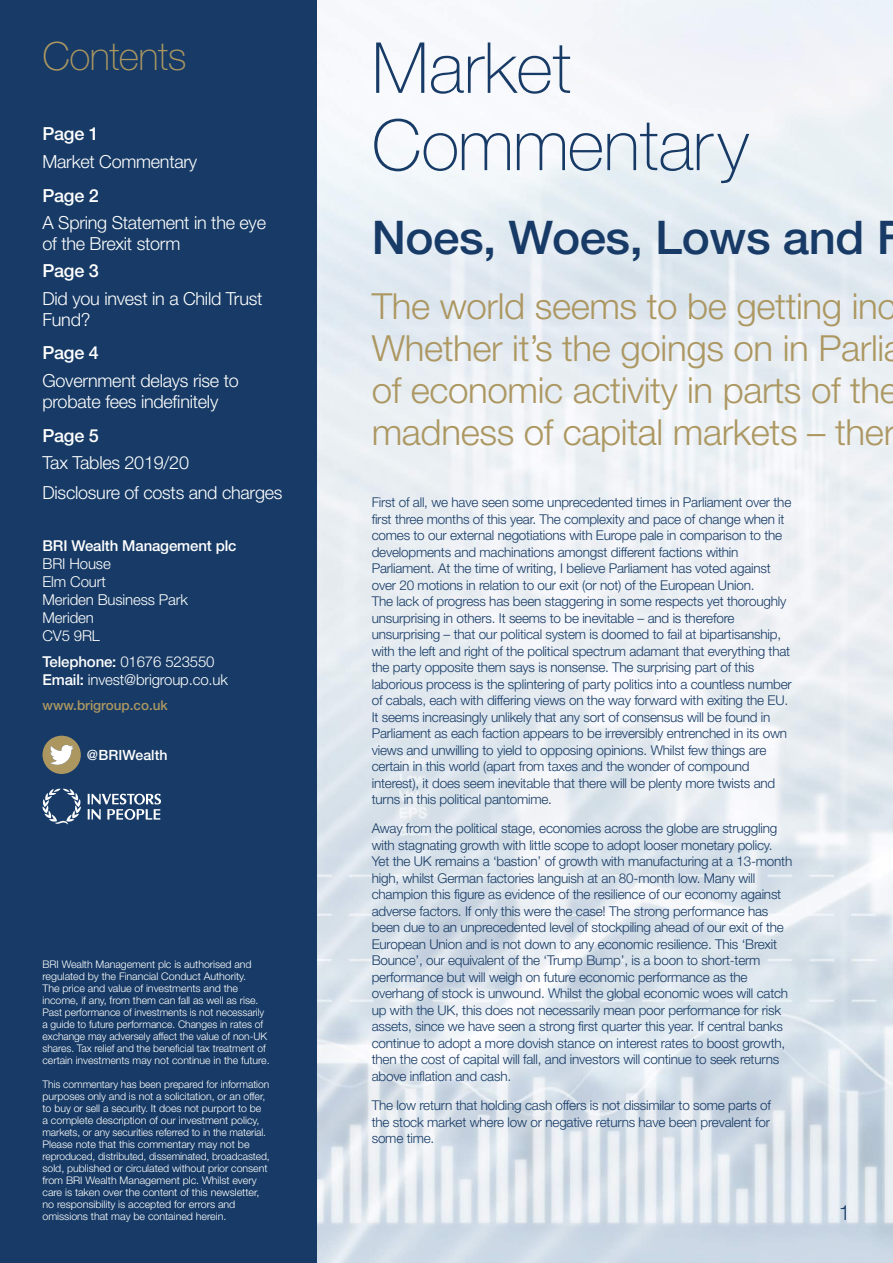
<style>
.page{position:relative;width:893px;height:1263px;background:#fff}
.page>*{position:absolute;margin:0;border:0;box-sizing:border-box;transform-origin:0 0}
.t1{font:100 70.5px/77.2px "Helvetica Neue LT Std";color:#173b66}
.t2{font:500 46.5px "Helvetica Neue LT Std";letter-spacing:-.01em;color:#173b66}
.t3{font:100 39px "Helvetica Neue LT Std";letter-spacing:-.015em;color:#ac9761}
.t4{font:300 36px/42px "Helvetica Neue LT Std";letter-spacing:-.01em;color:#ac9761}
.t5{font:300 21px "Helvetica Neue LT Std";color:#173b66}
.t6{font:300 18px/21px "Helvetica Neue LT Std";letter-spacing:-.015em;color:#fff}
.t7{font:500 18px "Helvetica Neue LT Std";letter-spacing:-.015em;color:#fff}
.t8{font:300 15px/18px "Helvetica Neue LT Std";letter-spacing:-.01em;color:#fff}
.t9{font:500 15px "Helvetica Neue LT Std";letter-spacing:-.01em;color:#fff}
.t10{font:500 14.1px "Helvetica Neue LT Std";letter-spacing:.005em;color:#fff}
.t11{font:300 13.5px/16.5px "Helvetica Neue LT Std";letter-spacing:-.015em;color:#173b66}
.t12{font:500 13.5px "Helvetica Neue LT Std";color:#ac9761}
.t13{font:300 10.5px/12px "Helvetica Neue LT Std";letter-spacing:-.005em;color:#fff}
.s1{font-weight:500}
</style>
<div class="page">
<img style="left:316px;top:0;width:577px;height:1263px">
<div style="left:0;top:0;width:316px;height:1263px;background:#173b66"></div>
<svg style="left:43px;top:736px;width:38px;height:38px"></svg>
<svg style="left:88px;top:793px;width:73px;height:27px"></svg>
<svg style="left:42px;top:788px;width:39px;height:36px"></svg>
<h3 class="t3" style="left:43px;top:34px;width:145px">Contents</h3>
<h3 class="t7" style="left:43px;top:123px;width:58px">Page 1</h3>
<h3 class="t6" style="left:43px;top:151px;width:156px">Market Commentary</h3>
<h3 class="t7" style="left:43px;top:184px;width:58px">Page 2</h3>
<h3 class="t6" style="left:43px;top:212px;width:225px">A Spring Statement in the eye of the Brexit storm</h3>
<h3 class="t7" style="left:43px;top:260px;width:58px">Page 3</h3>
<h3 class="t6" style="left:43px;top:287px;width:221px">Did you invest in a Child Trust<br>Fund?</h3>
<h3 class="t7" style="left:43px;top:342px;width:58px">Page 4</h3>
<h3 class="t6" style="left:43px;top:370px;width:198px">Government delays rise to probate fees indefinitely</h3>
<h3 class="t7" style="left:43px;top:424px;width:58px">Page 5</h3>
<h3 class="t6" style="left:43px;top:447px;width:241px;line-height:29.5px">Tax Tables 2019/20<br>Disclosure of costs and charges</h3>
<p class="t9" style="left:43px;top:536px;width:195px">BRI Wealth Management plc</p>
<p class="t8" style="left:43px;top:554px;width:147px">BRI House<br>Elm Court<br>Meriden Business Park<br>Meriden<br>CV5 9RL</p>
<p class="t8" style="left:43px;top:653px;width:187px"><span class="s1">Telephone:</span> 01676 523550<br><span class="s1">Email:</span> invest@brigroup.co.uk</p>
<p class="t12" style="left:43px;top:697px;width:127px">www.brigroup.co.uk</p>
<p class="t10" style="left:87px;top:746px;width:82px">@BRIWealth</p>
<p class="t13" style="left:43px;top:957px;width:229px">BRI Wealth Management plc is authorised and regulated by the Financial Conduct Authority.<br>The price and value of investments and the income, if any, from them can fall as well as rise.<br>Past performance of investments is not necessarily a guide to future performance. Changes in rates of exchange may adversely affect the value of non-UK shares. Tax relief and the beneficial tax treatment of certain investments may not continue in the future.</p>
<p class="t13" style="left:43px;top:1078px;width:229px">This commentary has been prepared for information purposes only and is not a solicitation, or an offer, to buy or sell a security. It does not purport to be<br>a complete description of our investment policy, markets, or any securities referred to in the material.<br>Please note that this commentary may not be reproduced, distributed, disseminated, broadcasted, sold, published or circulated without prior consent from BRI Wealth Management plc. Whilst every care is taken over the content of this newsletter, no responsibility is accepted for errors and omissions that may be contained herein.</p>
<h1 class="t1" style="left:372px;top:29px;width:379px">Market<br>Commentary</h1>
<h2 class="t2" style="left:372px;top:210px;width:535px">Noes, Woes, Lows and F</h2>
<h3 class="t4" style="left:372px;top:285px;width:529px">The world seems to be getting inc Whether it’s the goings on in Parli of economic activity in parts of the madness of capital markets – ther</h3>
<p class="t11" style="left:372px;top:494px;width:421px">First of all, we have seen some unprecedented times in Parliament over the first three months of this year. The complexity and pace of change when it comes to our external negotiations with Europe pale in comparison to the developments and machinations amongst different factions within Parliament. At the time of writing, I believe Parliament has voted against over 20 motions in relation to our exit (or not) of the European Union.<br>The lack of progress has been staggering in some respects yet thoroughly unsurprising in others. It seems to be inevitable – and is therefore unsurprising – that our political system is doomed to fail at bipartisanship, with the left and right of the political spectrum adamant that everything that the party opposite them says is nonsense. The surprising part of this laborious process is the splintering of party politics into a countless number of cabals, each with differing views on the way forward with exiting the EU.<br>It seems increasingly unlikely that any sort of consensus will be found in Parliament as each faction appears to be irreversibly entrenched in its own views and unwilling to yield to opposing opinions. Whilst few things are certain in this world (apart from taxes and the wonder of compound interest), it does seem inevitable that there will be plenty more twists and turns in this political pantomime.</p>
<p class="t11" style="left:372px;top:820px;width:422px">Away from the political stage, economies across the globe are struggling with stagnating growth with little scope to adopt looser monetary policy.<br>Yet the UK remains a ‘bastion’ of growth with manufacturing at a 13-month high, whilst German factories languish at an 80-month low. Many will champion this figure as evidence of the resilience of our economy against adverse factors. If only this were the case! The strong performance has been due to an unprecedented level of stockpiling ahead of our exit of the European Union and is not down to any economic resilience. This ‘Brexit Bounce’, our equivalent of the ‘Trump Bump’, is a boon to short-term performance but will weigh on future economic performance as the overhang of stock is unwound. Whilst the global economic woes will catch up with the UK, this does not necessarily mean poor performance for risk assets, since we have seen a strong first quarter this year. If central banks continue to adopt a more dovish stance on interest rates to boost growth, then the cost of capital will fall, and investors will continue to seek returns above inflation and cash.</p>
<p class="t11" style="left:372px;top:1097px;width:401px;text-align:justify">The low return that holding cash offers is not dissimilar to some parts of the stock market where low or negative returns have been prevalent for some time.</p>
<h3 class="t5" style="left:839px;top:1200px;width:13px">1</h3>
</div>
